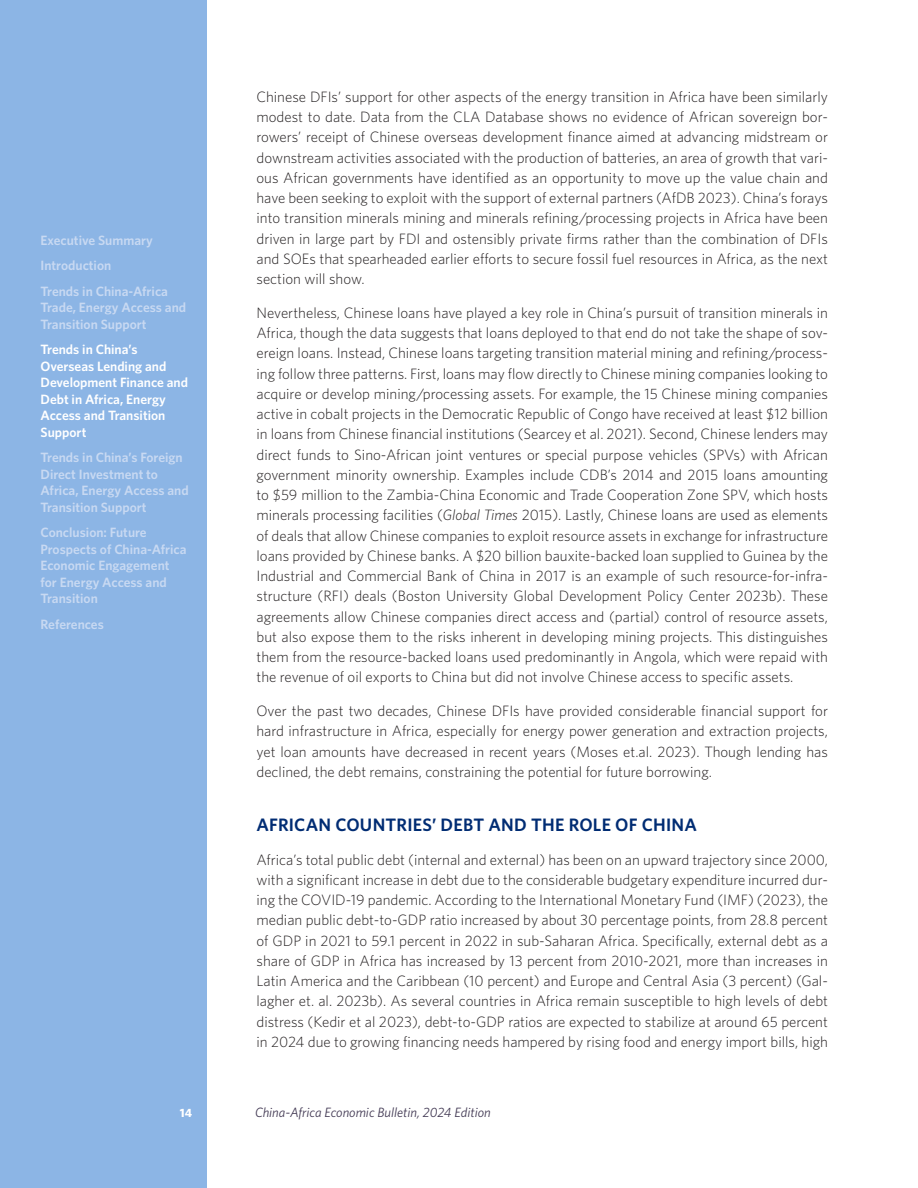
<style>
.page{position:relative;width:918px;height:1188px;background:#fff}
.page>*{position:absolute;margin:0;border:0;box-sizing:border-box;transform-origin:0 0}
.Heading_1{font:600 18px "Whitney";letter-spacing:.01em;color:#002c73}
.t1{font:300 15px/20.2px "Whitney";color:#231f20;text-align:justify}
.toc_mini{font:600 13.5px/16.5px "Whitney";color:#c8d9f2}
.toc_mini_highlight{font:600 13.5px/16.5px "Whitney";color:#fff}
.t2{font:italic 13.5px "Whitney";color:#433a54}
.t3{font:700 12px "Whitney";color:#fff}
.s1{font-style:italic}
</style>
<div class="page">
<div style="left:0;top:0;width:207px;height:1188px;background:#8cb5e5"></div>
<p class="toc_mini" style="left:40px;top:232px;width:114px">Executive Summary</p>
<p class="toc_mini" style="left:40px;top:257px;width:72px">Introduction</p>
<p class="toc_mini" style="left:40px;top:283px;width:147px">Trends in China-Africa<br>Trade, Energy Access and<br>Transition Support</p>
<p class="toc_mini_highlight" style="left:40px;top:341px;width:149px">Trends in China’s<br>Overseas Lending and<br>Development Finance and<br>Debt in Africa, Energy<br>Access and Transition<br>Support</p>
<p class="toc_mini" style="left:40px;top:449px;width:150px">Trends in China’s Foreign<br>Direct Investment to<br>Africa, Energy Access and<br>Transition Support</p>
<p class="toc_mini" style="left:40px;top:524px;width:148px">Conclusion: Future<br>Prospects of China-Africa<br>Economic Engagement for Energy Access and<br>Transition</p>
<p class="toc_mini" style="left:40px;top:616px;width:65px">References</p>
<p class="t1" style="left:256px;top:86px;width:573px">Chinese DFIs’ support for other aspects of the energy transition in Africa have been similarly modest to date. Data from the CLA Database shows no evidence of African sovereign bor&shy;rowers’ receipt of Chinese overseas development finance aimed at advancing midstream or downstream activities associated with the production of batteries, an area of growth that vari&shy;ous African governments have identified as an opportunity to move up the value chain and have been seeking to exploit with the support of external partners (AfDB 2023). China’s forays into transition minerals mining and minerals refining/processing projects in Africa have been driven in large part by FDI and ostensibly private firms rather than the combination of DFIs and SOEs that spearheaded earlier efforts to secure fossil fuel resources in Africa, as the next section will show.</p>
<p class="t1" style="left:256px;top:302px;width:573px">Nevertheless, Chinese loans have played a key role in China’s pursuit of transition minerals in Africa, though the data suggests that loans deployed to that end do not take the shape of sov&shy;ereign loans. Instead, Chinese loans targeting transition material mining and refining/process&shy;ing follow three patterns. First, loans may flow directly to Chinese mining companies looking to acquire or develop mining/processing assets. For example, the 15 Chinese mining companies active in cobalt projects in the Democratic Republic of Congo have received at least $12 billion in loans from Chinese financial institutions (Searcey et al. 2021). Second, Chinese lenders may direct funds to Sino-African joint ventures or special purpose vehicles (SPVs) with African government minority ownership. Examples include CDB’s 2014 and 2015 loans amounting to $59 million to the Zambia-China Economic and Trade Cooperation Zone SPV, which hosts minerals processing facilities (<span class="s1">Global Times</span> 2015). Lastly, Chinese loans are used as elements of deals that allow Chinese companies to exploit resource assets in exchange for infrastructure loans provided by Chinese banks. A $20 billion bauxite-backed loan supplied to Guinea by the Industrial and Commercial Bank of China in 2017 is an example of such resource-for-infra&shy;structure (RFI) deals (Boston University Global Development Policy Center 2023b). These agreements allow Chinese companies direct access and (partial) control of resource assets, but also expose them to the risks inherent in developing mining projects. This distinguishes them from the resource-backed loans used predominantly in Angola, which were repaid with the revenue of oil exports to China but did not involve Chinese access to specific assets.</p>
<p class="t1" style="left:256px;top:700px;width:573px">Over the past two decades, Chinese DFIs have provided considerable financial support for hard infrastructure in Africa, especially for energy power generation and extraction projects, yet loan amounts have decreased in recent years (Moses et.al. 2023). Though lending has declined, the debt remains, constraining the potential for future borrowing.</p>
<p class="Heading_1" style="left:256px;top:813px;width:442px">AFRICAN COUNTRIES’ DEBT AND THE ROLE OF CHINA</p>
<p class="t1" style="left:256px;top:849px;width:573px">Africa’s total public debt (internal and external) has been on an upward trajectory since 2000, with a significant increase in debt due to the considerable budgetary expenditure incurred dur&shy;ing the COVID-19 pandemic. According to the International Monetary Fund (IMF) (2023), the median public debt-to-GDP ratio increased by about 30 percentage points, from 28.8 percent of GDP in 2021 to 59.1 percent in 2022 in sub-Saharan Africa. Specifically, external debt as a share of GDP in Africa has increased by 13 percent from 2010-2021, more than increases in Latin America and the Caribbean (10 percent) and Europe and Central Asia (3 percent) (Gal&shy;lagher et. al. 2023b). As several countries in Africa remain susceptible to high levels of debt distress (Kedir et al 2023), debt-to-GDP ratios are expected to stabilize at around 65 percent in 2024 due to growing financing needs hampered by rising food and energy import bills, high</p>
<p class="t3" style="left:180px;top:1105px;width:14px">14</p>
<p class="t2" style="left:255px;top:1103px;width:237px">China-Africa Economic Bulletin, 2024 Edition</p>
</div>
